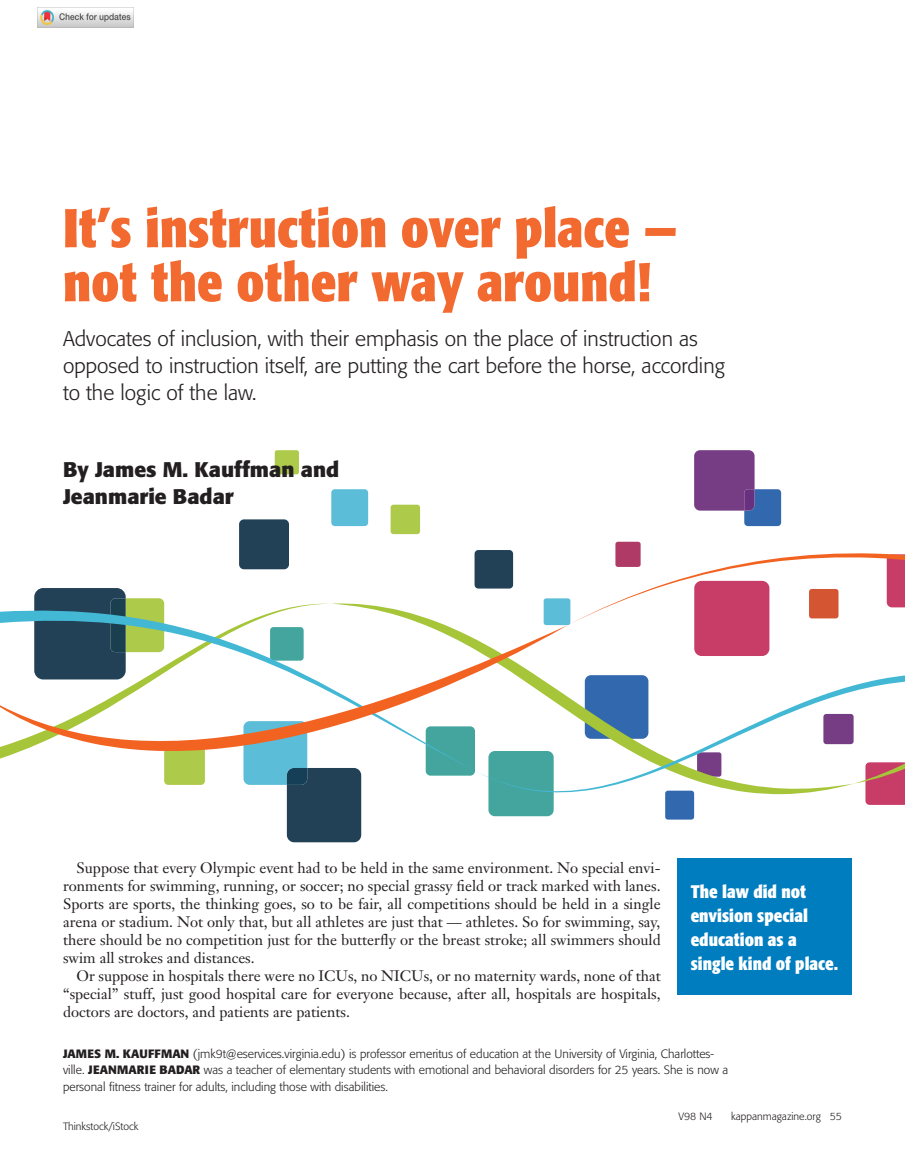
<style>
.page{position:relative;width:905px;height:1175px;background:#fff}
.page>*{position:absolute;margin:0;border:0;box-sizing:border-box;transform-origin:0 0}
.t1{font:700 condensed 54px/54px "Formata";color:#f26a30}
.t2{font:300 21px/27px "Formata";color:#231f20}
.t3{font:700 21px/27px "Formata";color:#231f20}
.t4{font:700 condensed 18px/24px "Formata";color:#fff}
.t5{font:15px/18px "Janson Text";color:#231f20;text-align:justify}
.t6{font:300 12px/16.5px "Formata";color:#231f20}
.t7{font:300 10.5px "Formata";color:#231f20}
.s1{font-weight:700}
</style>
<div class="page">
<div style="left:275px;top:450px;width:24px;height:24px;background:#aeca4a;border-radius:2px"></div>
<div style="left:390px;top:504px;width:30px;height:30px;background:#aeca4a;border-radius:3px"></div>
<div style="left:164px;top:744px;width:41px;height:41px;background:#aeca4a;border-radius:4px"></div>
<div style="left:331px;top:489px;width:37px;height:37px;background:#5bbdd8;border-radius:4px"></div>
<div style="left:543px;top:598px;width:27px;height:27px;background:#5bbdd8;border-radius:3px"></div>
<svg style="left:243px;top:771px;width:118px;height:71px"></svg>
<div style="left:239px;top:519px;width:50px;height:50px;background:#224157;border-radius:5px"></div>
<div style="left:474px;top:550px;width:39px;height:38px;background:#224157;border-radius:4px"></div>
<svg style="left:34px;top:588px;width:130px;height:15px"></svg>
<svg style="left:694px;top:450px;width:87px;height:76px"></svg>
<div style="left:615px;top:542px;width:25px;height:25px;background:#ae3a65;border-radius:2px"></div>
<svg style="left:331px;top:602px;width:214px;height:192px"></svg>
<svg style="left:34px;top:603px;width:296px;height:6px"></svg>
<svg style="left:475px;top:713px;width:429px;height:107px"></svg>
<svg style="left:0;top:609px;width:475px;height:162px"></svg>
<svg style="left:567px;top:552px;width:337px;height:161px"></svg>
<svg style="left:0;top:625px;width:567px;height:126px"></svg>
<div style="left:677px;top:858px;width:174px;height:136px;background:#007dbe"></div>
<img style="left:38px;top:8px;width:96px;height:19px">
<h1 class="t1" style="left:63px;top:201px;width:615px">It’s instruction over place — not the other way around!</h1>
<h2 class="t2" style="left:63px;top:325px;width:663px">Advocates of inclusion, with their emphasis on the place of instruction as opposed to instruction itself, are putting the cart before the horse, according to the logic of the law.</h2>
<h2 class="t3" style="left:63px;top:456px;width:278px">By James M. Kauffman and<br>Jeanmarie Badar</h2>
<p class="t5" style="left:63px;top:859px;width:599px;text-indent:14px">Suppose that every Olympic event had to be held in the same environment. No special envi&shy;ronments for swimming, running, or soccer; no special grassy field or track marked with lanes.<br>Sports are sports, the thinking goes, so to be fair, all competitions should be held in a single arena or stadium. Not only that, but all athletes are just that — athletes. So for swimming, say, there should be no competition just for the butterfly or the breast stroke; all swimmers should swim all strokes and distances.</p>
<p class="t5" style="left:63px;top:967px;width:599px;text-indent:14px">Or suppose in hospitals there were no ICUs, no NICUs, or no maternity wards, none of that “special” stuff, just good hospital care for everyone because, after all, hospitals are hospitals, doctors are doctors, and patients are patients.</p>
<p class="t4" style="left:690px;top:879px;width:149px">The law did not envision special education as a single kind of place.</p>
<p class="t6" style="left:63px;top:1045px;width:666px"><span class="s1">JAMES M. KAUFFMAN</span> (jmk9t@eservices.virginia.edu) is professor emeritus of education at the University of Virginia, Charlottes&shy;ville. <span class="s1">JEANMARIE BADAR</span> was a teacher of elementary students with emotional and behavioral disorders for 25 years. She is now a personal fitness trainer for adults, including those with disabilities.</p>
<p class="t7" style="left:63px;top:1120px;width:77px">Thinkstock/iStock</p>
<p class="t7" style="left:678px;top:1110px;width:36px">V98 N4</p>
<p class="t7" style="left:731px;top:1110px;width:112px">kappanmagazine.org 55</p>
</div>
